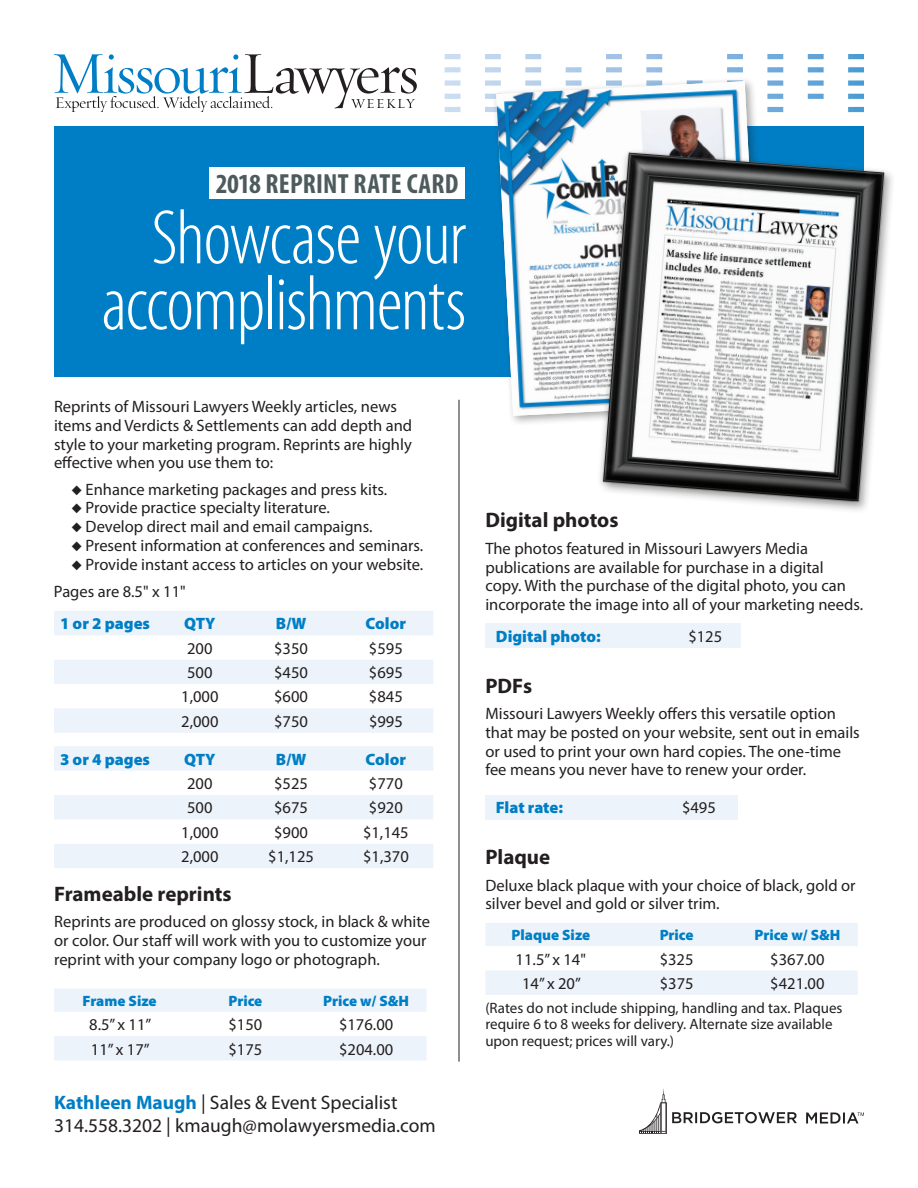
<style>
.page{position:relative;width:918px;height:1188px;background:#fff}
.page>*{position:absolute;margin:0;border:0;box-sizing:border-box;transform-origin:0 0}
.t1{font:300 condensed 78px/66px "Myriad Pro";letter-spacing:-.02em;color:#fff;text-align:right}
.t2{font:700 condensed 27.75px "Myriad Pro";letter-spacing:.01em;color:#4e5b5d}
.t3{font:700 21px "Myriad Pro";color:#231f20}
.t4{font:19.5px/23.4px "Myriad Pro";color:#231f20}
.t5{font:16.5px/18.8px "Myriad Pro";color:#231f20}
.t6{font:900 16.5px "Myriad Pro";color:#007ec5}
.t7{font:15px/16.5px "Myriad Pro";color:#231f20}
.t8{font:900 15px "Myriad Pro";letter-spacing:-.005em;color:#007ec5}
.s1{font-weight:700;color:#007ec5}
</style>
<div class="page">
<div style="left:445px;top:54px;width:15px;height:5px;background:#c9dcf1"></div>
<div style="left:445px;top:67px;width:15px;height:5px;background:#c9dcf1"></div>
<div style="left:445px;top:80px;width:15px;height:6px;background:#c9dcf1"></div>
<div style="left:445px;top:94px;width:15px;height:5px;background:#c9dcf1"></div>
<div style="left:445px;top:107px;width:15px;height:5px;background:#c9dcf1"></div>
<div style="left:485px;top:54px;width:16px;height:5px;background:#c1d6ee"></div>
<div style="left:485px;top:67px;width:16px;height:5px;background:#c1d6ee"></div>
<div style="left:485px;top:80px;width:16px;height:6px;background:#c2d7ef"></div>
<div style="left:485px;top:94px;width:16px;height:5px;background:#c2d7ef"></div>
<div style="left:485px;top:107px;width:16px;height:5px;background:#c2d7ef"></div>
<div style="left:525px;top:54px;width:16px;height:5px;background:#b7d0ec"></div>
<div style="left:525px;top:67px;width:16px;height:5px;background:#b7d0ec"></div>
<div style="left:566px;top:67px;width:16px;height:5px;background:#adcae9"></div>
<div style="left:606px;top:54px;width:16px;height:5px;background:#a3c3e6"></div>
<div style="left:606px;top:67px;width:16px;height:5px;background:#a3c3e6"></div>
<div style="left:646px;top:54px;width:16px;height:5px;background:#97bde4"></div>
<div style="left:646px;top:67px;width:16px;height:5px;background:#97bde4"></div>
<div style="left:727px;top:54px;width:16px;height:5px;background:#7db0de"></div>
<div style="left:727px;top:67px;width:16px;height:5px;background:#7db0de"></div>
<div style="left:767px;top:54px;width:16px;height:5px;background:#6faadb"></div>
<div style="left:767px;top:67px;width:16px;height:5px;background:#6faadb"></div>
<div style="left:767px;top:80px;width:16px;height:6px;background:#6ea9db"></div>
<div style="left:767px;top:94px;width:16px;height:5px;background:#6ea9db"></div>
<div style="left:767px;top:107px;width:16px;height:5px;background:#6ea9db"></div>
<div style="left:808px;top:54px;width:16px;height:5px;background:#60a3d8"></div>
<div style="left:808px;top:67px;width:16px;height:5px;background:#60a3d8"></div>
<div style="left:808px;top:80px;width:16px;height:6px;background:#60a3d8"></div>
<div style="left:808px;top:94px;width:16px;height:5px;background:#60a3d8"></div>
<div style="left:848px;top:54px;width:16px;height:5px;background:#4b9cd5"></div>
<div style="left:848px;top:67px;width:16px;height:5px;background:#4b9cd5"></div>
<div style="left:848px;top:80px;width:16px;height:6px;background:#4b9cd5"></div>
<div style="left:848px;top:94px;width:16px;height:5px;background:#4b9cd5"></div>
<div style="left:848px;top:107px;width:16px;height:5px;background:#4b9cd5"></div>
<svg style="left:54px;top:54px;width:363px;height:58px"></svg>
<svg style="left:639px;top:1088px;width:158px;height:46px"></svg>
<svg style="left:806px;top:1112px;width:58px;height:12px"></svg>
<div style="left:54px;top:126px;width:810px;height:250px;background:#007ec5"></div>
<div style="left:209px;top:167px;width:256px;height:31px;background:#fff"></div>
<div style="left:492px;top:77px;width:280px;height:350px;background:#231f20;opacity:.4"></div>
<img style="left:496px;top:81px;width:266px;height:335px">
<svg style="left:54px;top:611px;width:379px;height:122px;fill:#edf3fa"></svg>
<svg style="left:54px;top:746px;width:379px;height:122px;fill:#edf3fa"></svg>
<div style="left:54px;top:989px;width:372px;height:23px;background:#edf3fa"></div>
<div style="left:54px;top:1036px;width:372px;height:24px;background:#edf3fa"></div>
<div style="left:485px;top:624px;width:256px;height:24px;background:#edf3fa"></div>
<div style="left:485px;top:795px;width:253px;height:24px;background:#edf3fa"></div>
<div style="left:485px;top:923px;width:373px;height:23px;background:#edf3fa"></div>
<div style="left:485px;top:971px;width:373px;height:24px;background:#edf3fa"></div>
<hr style="left:459px;top:400px;width:1px;height:662px;background:#231f20">
<div style="left:595px;top:148px;width:300px;height:367px;background:#231f20;opacity:.4"></div>
<img style="left:595px;top:150px;width:292px;height:360px">
<h2 class="t2" style="left:216px;top:166px;width:244px">2018 REPRINT RATE CARD</h2>
<h1 class="t1" style="left:102px;top:206px;width:366px">Showcase your accomplishments</h1>
<p class="t5" style="left:54px;top:397px;width:360px">Reprints of Missouri Lawyers Weekly articles, news items and Verdicts &amp; Settlements can add depth and style to your marketing program. Reprints are highly effective when you use them to:</p>
<p class="t5" style="left:71px;top:479px;width:317px">◆ Enhance marketing packages and press kits.</p>
<p class="t5" style="left:71px;top:498px;width:260px">◆ Provide practice specialty literature.</p>
<p class="t5" style="left:71px;top:517px;width:303px">◆ Develop direct mail and email campaigns.</p>
<p class="t5" style="left:71px;top:536px;width:353px">◆ Present information at conferences and seminars.</p>
<p class="t5" style="left:54px;top:551px;width:371px;line-height:27px;text-indent:17px">◆ Provide instant access to articles on your website.<br>Pages are 8.5" x 11"</p>
<p class="t6" style="left:60px;top:614px;width:92px">1 or 2 pages</p>
<p class="t6" style="left:184px;top:614px;width:33px">QTY</p>
<p class="t6" style="left:276px;top:614px;width:32px">B/W</p>
<p class="t6" style="left:366px;top:614px;width:42px">Color</p>
<p class="t5" style="left:187px;top:638px;width:27px">200</p>
<p class="t5" style="left:274px;top:638px;width:35px">$350</p>
<p class="t5" style="left:369px;top:638px;width:35px">$595</p>
<p class="t5" style="left:187px;top:663px;width:27px">500</p>
<p class="t5" style="left:274px;top:663px;width:35px">$450</p>
<p class="t5" style="left:369px;top:663px;width:35px">$695</p>
<p class="t5" style="left:181px;top:687px;width:39px">1,000</p>
<p class="t5" style="left:274px;top:687px;width:35px">$600</p>
<p class="t5" style="left:369px;top:687px;width:35px">$845</p>
<p class="t5" style="left:181px;top:712px;width:39px">2,000</p>
<p class="t5" style="left:274px;top:712px;width:35px">$750</p>
<p class="t5" style="left:369px;top:712px;width:35px">$995</p>
<p class="t6" style="left:60px;top:750px;width:92px">3 or 4 pages</p>
<p class="t6" style="left:184px;top:750px;width:33px">QTY</p>
<p class="t6" style="left:276px;top:750px;width:32px">B/W</p>
<p class="t6" style="left:366px;top:750px;width:42px">Color</p>
<p class="t5" style="left:187px;top:774px;width:27px">200</p>
<p class="t5" style="left:274px;top:774px;width:35px">$525</p>
<p class="t5" style="left:369px;top:774px;width:35px">$770</p>
<p class="t5" style="left:187px;top:798px;width:27px">500</p>
<p class="t5" style="left:274px;top:798px;width:35px">$675</p>
<p class="t5" style="left:369px;top:798px;width:35px">$920</p>
<p class="t5" style="left:181px;top:823px;width:39px">1,000</p>
<p class="t5" style="left:274px;top:823px;width:35px">$900</p>
<p class="t5" style="left:363px;top:823px;width:47px">$1,145</p>
<p class="t5" style="left:181px;top:847px;width:39px">2,000</p>
<p class="t5" style="left:268px;top:847px;width:47px">$1,125</p>
<p class="t5" style="left:363px;top:847px;width:47px">$1,370</p>
<p class="t3" style="left:54px;top:880px;width:179px">Frameable reprints</p>
<p class="t5" style="left:54px;top:912px;width:377px">Reprints are produced on glossy stock, in black &amp; white or color. Our staff will work with you to customize your reprint with your company logo or photograph.</p>
<p class="t8" style="left:83px;top:992px;width:76px">Frame Size</p>
<p class="t8" style="left:228px;top:992px;width:35px">Price</p>
<p class="t8" style="left:323px;top:992px;width:87px">Price w/ S&amp;H</p>
<p class="t5" style="left:89px;top:1015px;width:64px">8.5” x 11”</p>
<p class="t5" style="left:228px;top:1015px;width:35px">$150</p>
<p class="t5" style="left:339px;top:1015px;width:56px">$176.00</p>
<p class="t5" style="left:91px;top:1039px;width:60px">11” x 17”</p>
<p class="t5" style="left:228px;top:1039px;width:35px">$175</p>
<p class="t5" style="left:339px;top:1039px;width:56px">$204.00</p>
<p class="t4" style="left:54px;top:1090px;width:383px"><span class="s1">Kathleen Maugh</span> | Sales &amp; Event Specialist<br>314.558.3202 | kmaugh@molawyersmedia.com</p>
<p class="t3" style="left:485px;top:506px;width:135px">Digital photos</p>
<p class="t5" style="left:485px;top:539px;width:379px">The photos featured in Missouri Lawyers Media publications are available for purchase in a digital copy. With the purchase of the digital photo, you can incorporate the image into all of your marketing needs.</p>
<p class="t6" style="left:496px;top:627px;width:106px">Digital photo:</p>
<p class="t5" style="left:688px;top:627px;width:35px">$125</p>
<p class="t3" style="left:485px;top:672px;width:48px">PDFs</p>
<p class="t5" style="left:485px;top:704px;width:376px">Missouri Lawyers Weekly offers this versatile option that may be posted on your website, sent out in emails or used to print your own hard copies. The one-time fee means you never have to renew your order.</p>
<p class="t6" style="left:496px;top:798px;width:69px">Flat rate:</p>
<p class="t5" style="left:682px;top:798px;width:35px">$495</p>
<p class="t3" style="left:485px;top:843px;width:66px">Plaque</p>
<p class="t5" style="left:485px;top:875px;width:372px">Deluxe black plaque with your choice of black, gold or silver bevel and gold or silver trim.</p>
<p class="t8" style="left:511px;top:927px;width:80px">Plaque Size</p>
<p class="t8" style="left:660px;top:927px;width:35px">Price</p>
<p class="t8" style="left:754px;top:927px;width:87px">Price w/ S&amp;H</p>
<p class="t5" style="left:516px;top:949px;width:72px">11.5” x 14"</p>
<p class="t5" style="left:660px;top:949px;width:35px">$325</p>
<p class="t5" style="left:770px;top:949px;width:56px">$367.00</p>
<p class="t5" style="left:522px;top:974px;width:60px">14” x 20”</p>
<p class="t5" style="left:660px;top:974px;width:35px">$375</p>
<p class="t5" style="left:770px;top:974px;width:56px">$421.00</p>
<p class="t7" style="left:485px;top:999px;width:359px">(Rates do not include shipping, handling and tax. Plaques require 6 to 8 weeks for delivery. Alternate size available upon request; prices will vary.)</p>
</div>
